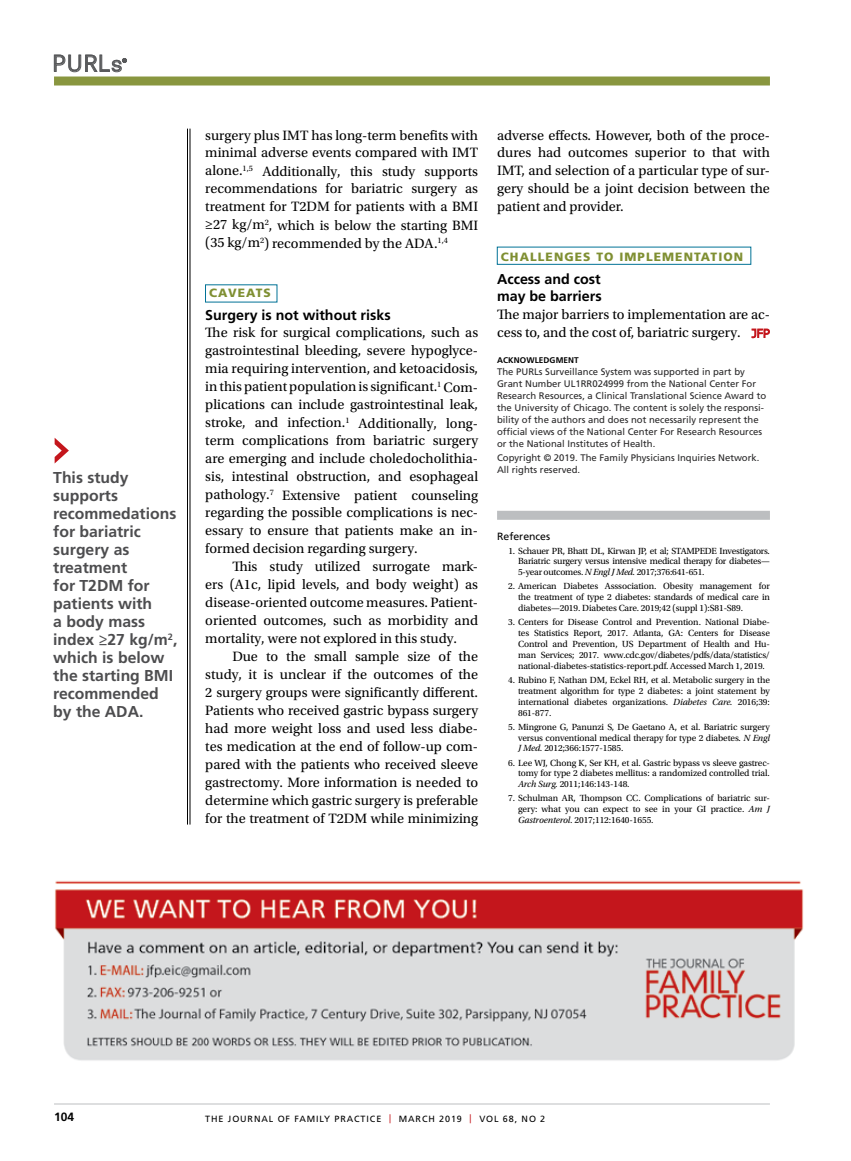
<style>
.page{position:relative;width:851px;height:1161px;background:#fff}
.page>*{position:absolute;margin:0;border:0;box-sizing:border-box;transform-origin:0 0}
.t1{font:21.75px "Neuzeit SLT Std";letter-spacing:.05em;color:#58595b}
.t2{font:700 15.75px/18px "Frutiger LT Std";color:#4d4d4f}
.t3{font:14.25px/18px "Utopia Std";color:#000;text-align:justify}
.t4{font:700 14.25px/18px "Frutiger LT Std";color:#000}
.t5{font:900 12px "Frutiger LT Std";letter-spacing:.09em;color:#7f8f32}
.t6{font:700 12px "Frutiger LT Std";color:#000}
.t7{font:10.5px "Frutiger LT Std";color:#000}
.t8{font:9.45px/12px "Frutiger LT Std";color:#292829}
.t9{font:9.3px/10.8px "Utopia Std";letter-spacing:-.01em;color:#000;text-align:justify}
.t10{font:9px "Frutiger LT Std";letter-spacing:.1em;color:#000}
.t11{font:700 8.25px "Frutiger LT Std";letter-spacing:.01em;color:#000}
.s1{font-family:"Neuzeit SLT Std";font-size:11.25px;color:#c4161c}
.s2{font-style:italic}
.s3{color:#c4161c}
</style>
<div class="page">
<div style="left:54px;top:77px;width:716px;height:9px;background:#89963f"></div>
<hr style="left:54px;top:1104px;width:716px;height:1px;background:#bcbec0">
<svg style="left:54px;top:54px;width:73px;height:19px"></svg>
<hr style="left:190px;top:129px;width:1px;height:696px;background:#000">
<hr style="left:187px;top:129px;width:1px;height:696px;background:#000">
<svg style="left:55px;top:438px;width:14px;height:25px"></svg>
<div style="left:497px;top:511px;width:273px;height:9px;background:#bcbec0"></div>
<svg style="left:751px;top:328px;width:19px;height:10px"></svg>
<div style="left:497px;top:247px;width:254px;height:18px;border:1px solid #007296"></div>
<img style="left:55px;top:880px;width:749px;height:181px">
<h1 class="t1" style="left:52px;top:50px;width:71px">PURLs</h1>
<p class="t2" style="left:53px;top:468px;width:126px">This study supports recommedations for bariatric surgery as treatment<br>for T2DM for patients with<br>a body mass index ≥27 kg/m<sup>2</sup>, which is below the starting BMI recommended by the ADA.</p>
<p class="t3" style="left:205px;top:126px;width:274px">surgery plus IMT has long-term benefits with minimal adverse events compared with IMT alone.<sup>1,5</sup> Additionally, this study supports recommendations for bariatric surgery as treatment for T2DM for patients with a BMI ≥27 kg/m<sup>2</sup>, which is below the starting BMI (35 kg/m<sup>2</sup>) recommended by the ADA.<sup>1,4</sup></p>
<p class="t5" style="left:209px;top:286px;width:63px">CAVEATS</p>
<p class="t4" style="left:205px;top:306px;width:187px">Surgery is not without risks</p>
<p class="t3" style="left:205px;top:324px;width:274px">The risk for surgical complications, such as gastrointestinal bleeding, severe hypoglyce&shy;mia requiring intervention, and ketoacidosis, in this patient population is significant.<sup>1</sup> Com&shy;plications can include gastrointestinal leak, stroke, and infection.<sup>1</sup> Additionally, long&shy;term complications from bariatric surgery are emerging and include choledocholithia&shy;sis, intestinal obstruction, and esophageal pathology.<sup>7</sup> Extensive patient counseling regarding the possible complications is nec&shy;essary to ensure that patients make an in&shy;formed decision regarding surgery.</p>
<p class="t3" style="left:205px;top:558px;width:274px;text-indent:27px">This study utilized surrogate mark&shy;ers (A1c, lipid levels, and body weight) as disease-oriented outcome measures. Patient&shy;oriented outcomes, such as morbidity and mortality, were not explored in this study.</p>
<p class="t3" style="left:205px;top:648px;width:274px;text-indent:27px">Due to the small sample size of the study, it is unclear if the outcomes of the 2 surgery groups were significantly different.<br>Patients who received gastric bypass surgery had more weight loss and used less diabe&shy;tes medication at the end of follow-up com&shy;pared with the patients who received sleeve gastrectomy. More information is needed to determine which gastric surgery is preferable for the treatment of T2DM while minimizing</p>
<p class="t3" style="left:497px;top:126px;width:274px">adverse effects. However, both of the proce&shy;dures had outcomes superior to that with IMT, and selection of a particular type of sur&shy;gery should be a joint decision between the patient and provider.</p>
<p class="t5" style="left:501px;top:250px;width:244px">CHALLENGES TO IMPLEMENTATION</p>
<p class="t4" style="left:497px;top:270px;width:106px">Access and cost may be barriers</p>
<p class="t3" style="left:497px;top:306px;width:274px">The major barriers to implementation are ac&shy;cess to, and the cost of, bariatric surgery. <span class="s1">JFP</span></p>
<p class="t11" style="left:497px;top:355px;width:83px">ACKNOWLEDGMENT</p>
<p class="t8" style="left:497px;top:365px;width:270px">The PURLs Surveillance System was supported in part by Grant Number UL1RR024999 from the National Center For Research Resources, a Clinical Translational Science Award to the University of Chicago. The content is solely the responsi&shy;bility of the authors and does not necessarily represent the official views of the National Center For Research Resources or the National Institutes of Health.</p>
<p class="t8" style="left:497px;top:452px;width:264px">Copyright © 2019. The Family Physicians Inquiries Network.<br>All rights reserved.</p>
<p class="t7" style="left:497px;top:530px;width:55px">References</p>
<p class="t9" style="left:518px;top:545px;width:253px;text-indent:-10px">1. Schauer PR, Bhatt DL, Kirwan JP, et al; STAMPEDE Investigators.<br>Bariatric surgery versus intensive medical therapy for diabetes— 5-year outcomes. <span class="s2">N Engl J Med.</span> 2017;376:641-651.</p>
<p class="t9" style="left:518px;top:581px;width:253px;text-indent:-10px">2. American Diabetes Asssociation. Obesity management for the treatment of type 2 diabetes: standards of medical care in diabetes—2019. Diabetes Care. 2019;42 (suppl 1):S81-S89.</p>
<p class="t9" style="left:518px;top:617px;width:253px;text-indent:-10px">3. Centers for Disease Control and Prevention. National Diabe&shy;tes Statistics Report, 2017. Atlanta, GA: Centers for Disease Control and Prevention, US Department of Health and Hu&shy;man Services; 2017. www.cdc.gov/diabetes/pdfs/data/statistics/ national-diabetes-statistics-report.pdf. Accessed March 1, 2019.</p>
<p class="t9" style="left:518px;top:675px;width:253px;text-indent:-10px">4. Rubino F, Nathan DM, Eckel RH, et al. Metabolic surgery in the treatment algorithm for type 2 diabetes: a joint statement by international diabetes organizations. <span class="s2">Diabetes Care.</span> 2016;39:<br>861-877.</p>
<p class="t9" style="left:518px;top:721px;width:253px;text-indent:-10px">5. Mingrone G, Panunzi S, De Gaetano A, et al. Bariatric surgery versus conventional medical therapy for type 2 diabetes. <span class="s2">N Engl J Med.</span> 2012;366:1577-1585.</p>
<p class="t9" style="left:518px;top:757px;width:253px;text-indent:-10px">6. Lee WJ, Chong K, Ser KH, et al. Gastric bypass vs sleeve gastrec&shy;tomy for type 2 diabetes mellitus: a randomized controlled trial.<br><span class="s2">Arch Surg.</span> 2011;146:143-148.</p>
<p class="t9" style="left:518px;top:793px;width:253px;text-indent:-10px">7. Schulman AR, Thompson CC. Complications of bariatric sur&shy;gery: what you can expect to see in your GI practice. <span class="s2">Am J Gastroenterol.</span> 2017;112:1640-1655.</p>
<p class="t6" style="left:54px;top:1110px;width:22px">104</p>
<p class="t10" style="left:205px;top:1113px;width:341px">THE JOURNAL OF FAMILY PRACTICE <span class="s3">|</span> MARCH 2019 <span class="s3">|</span> VOL 68, NO 2</p>
</div>
